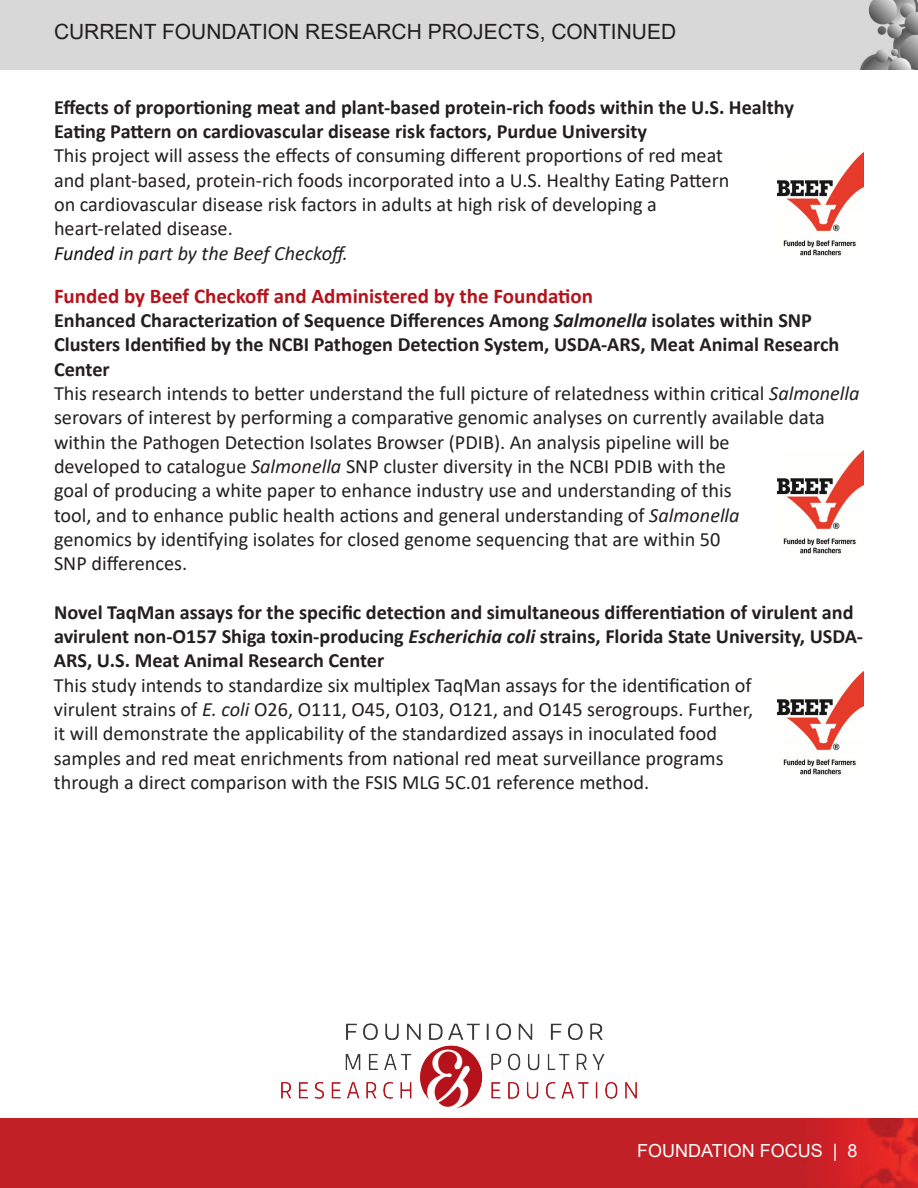
<style>
.page{position:relative;width:918px;height:1188px;background:#fff}
.page>*{position:absolute;margin:0;border:0;box-sizing:border-box;transform-origin:0 0}
.t1{font:700 21px "Calibri";color:#b5121b}
.t2{font:21px "Arial";color:#231f20}
.t3{font:20.25px/24.3px "Calibri";color:#231f20}
.t4{font:700 20.25px/24.3px "Calibri";color:#231f20}
.t5{font:italic 20.25px "Calibri";color:#231f20}
.t6{font:18px "Arial";color:#fff}
.s1{color:#111}
.s2{font-style:italic}
</style>
<div class="page">
<div style="left:0;top:0;width:918px;height:69px;background:#d8d8d8"></div>
<img style="left:0;top:1119px;width:918px;height:69px">
<img style="left:281px;top:1024px;width:356px;height:85px">
<img style="left:777px;top:451px;width:87px;height:103px">
<img style="left:777px;top:671px;width:87px;height:104px">
<img style="left:777px;top:153px;width:87px;height:103px">
<p class="t2" style="left:54px;top:17px;width:624px">CURRENT FOUNDATION RESEARCH PROJECTS, CONTINUED</p>
<p class="t4" style="left:54px;top:95px;width:742px">Effects of proportioning meat and plant-based protein-rich foods within the U.S. Healthy</p>
<p class="t4" style="left:54px;top:119px;width:595px">Eating Pattern on cardiovascular disease risk factors, Purdue University</p>
<p class="t3" style="left:54px;top:143px;width:671px">This project will assess the effects of consuming different proportions of red meat</p>
<p class="t3" style="left:54px;top:167px;width:677px">and plant-based, protein-rich foods incorporated into a U.S. Healthy Eating Pattern</p>
<p class="t3" style="left:54px;top:192px;width:604px">on cardiovascular disease risk factors in adults at high risk of developing a</p>
<p class="t3" style="left:54px;top:216px;width:180px">heart-related disease.</p>
<p class="t5" style="left:54px;top:239px;width:296px"><span class="s1">Funded</span> in part by the Beef Checkoff.</p>
<p class="t1" style="left:54px;top:281px;width:541px">Funded by Beef Checkoff and Administered by the Foundation</p>
<p class="t4" style="left:54px;top:308px;width:787px">Enhanced Characterization of Sequence Differences Among <span class="s2">Salmonella</span> isolates within SNP<br>Clusters Identified by the NCBI Pathogen Detection System, USDA-ARS, Meat Animal Research<br>Center</p>
<p class="t3" style="left:54px;top:381px;width:807px">This research intends to better understand the full picture of relatedness within critical <span class="s2">Salmonella </span>serovars of interest by performing a comparative genomic analyses on currently available data within the Pathogen Detection Isolates Browser (PDIB). An analysis pipeline will be</p>
<p class="t3" style="left:54px;top:454px;width:674px">developed to catalogue <span class="s2">Salmonella</span> SNP cluster diversity in the NCBI PDIB with the</p>
<p class="t3" style="left:54px;top:478px;width:679px">goal of producing a white paper to enhance industry use and understanding of this</p>
<p class="t3" style="left:54px;top:502px;width:687px">tool, and to enhance public health actions and general understanding of <span class="s2">Salmonella</span></p>
<p class="t3" style="left:54px;top:527px;width:668px">genomics by identifying isolates for closed genome sequencing that are within 50</p>
<p class="t3" style="left:54px;top:551px;width:135px">SNP differences.</p>
<p class="t4" style="left:54px;top:600px;width:810px">Novel TaqMan assays for the specific detection and simultaneous differentiation of virulent and avirulent non-O157 Shiga toxin-producing <span class="s2">Escherichia coli</span> strains, Florida State University, USDA-<br>ARS, U.S. Meat Animal Research Center</p>
<p class="t3" style="left:54px;top:672px;width:699px">This study intends to standardize six multiplex TaqMan assays for the identification of</p>
<p class="t3" style="left:54px;top:697px;width:701px">virulent strains of <span class="s2">E. coli</span> O26, O111, O45, O103, O121, and O145 serogroups. Further,</p>
<p class="t3" style="left:54px;top:721px;width:665px">it will demonstrate the applicability of the standardized assays in inoculated food</p>
<p class="t3" style="left:54px;top:745px;width:671px">samples and red meat enrichments from national red meat surveillance programs</p>
<p class="t3" style="left:54px;top:770px;width:597px">through a direct comparison with the FSIS MLG 5C.01 reference method.</p>
<p class="t6" style="left:637px;top:1138px;width:222px">FOUNDATION FOCUS | 8</p>
</div>
